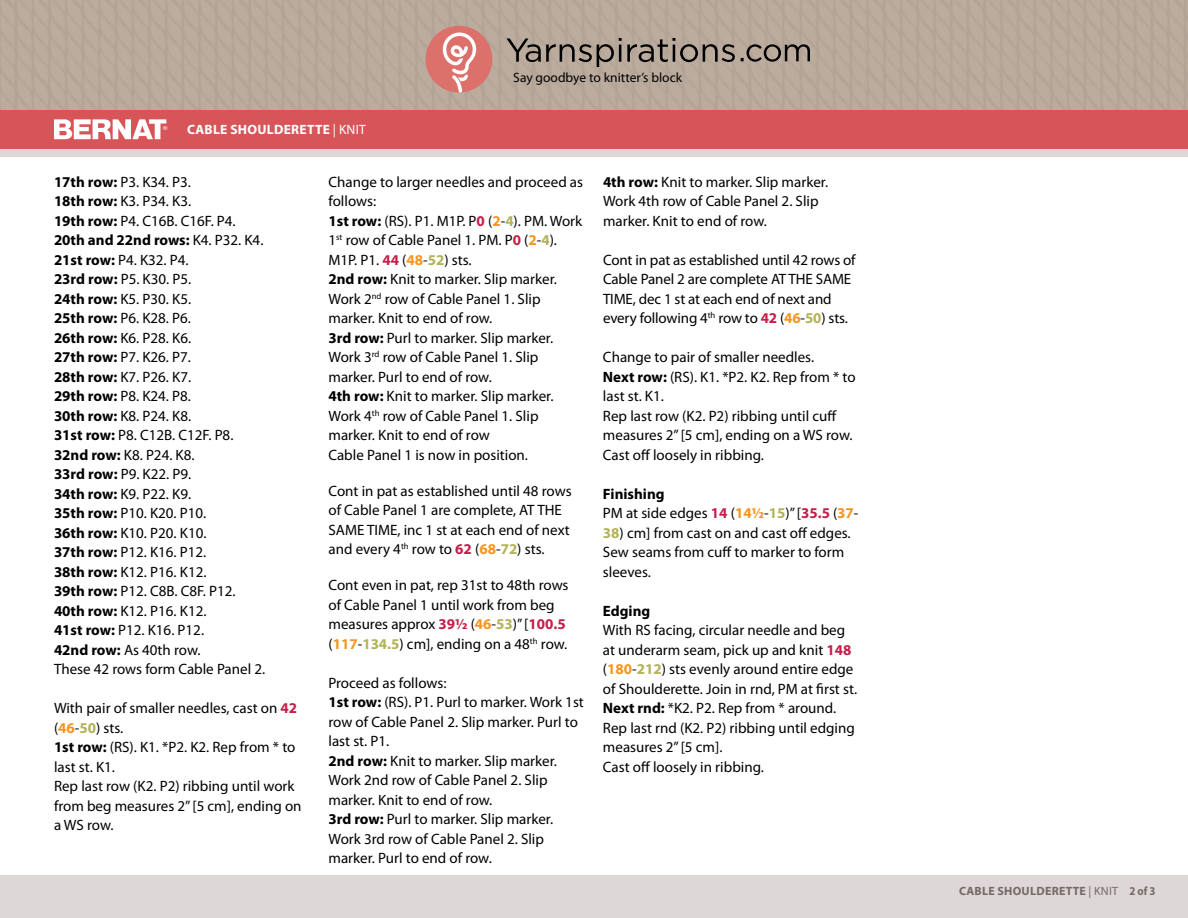
<style>
.page{position:relative;width:1188px;height:918px;background:#fff}
.page>*{position:absolute;margin:0;border:0;box-sizing:border-box;transform-origin:0 0}
.t1{font:15px/19.5px "Myriad Pro";color:#000}
.t2{font:700 15px "Myriad Pro";color:#000}
.t3{font:13.5px "Myriad Pro";color:#000}
.t4{font:700 13.5px "Myriad Pro";letter-spacing:.02em;color:#fff}
.t5{font:700 12px "Myriad Pro";letter-spacing:.02em;color:#756966}
.s1{font-weight:400}
.s2{font-weight:700}
.s3{font-weight:700;color:#c31f49}
.s4{font-weight:700;color:#f7941e}
.s5{font-weight:700;color:#b2b258}
</style>
<div class="page">
<img style="left:1px;top:0;width:797px;height:111px">
<img style="left:798px;top:0;width:390px;height:111px">
<div style="left:1px;top:149px;width:1187px;height:769px;background:#ddd8d7"></div>
<div style="left:1px;top:111px;width:1187px;height:38px;background:#d75558"></div>
<svg style="left:54px;top:119px;width:113px;height:20px"></svg>
<div style="left:0;top:157px;width:1188px;height:718px;background:#fff"></div>
<div style="left:426px;top:26px;width:66px;height:67px;background:#dc706b;border-radius:50%"></div>
<svg style="left:443px;top:33px;width:33px;height:60px"></svg>
<svg style="left:507px;top:38px;width:228px;height:29px;background:#93877c"></svg>
<svg style="left:741px;top:44px;width:69px;height:18px"></svg>
<p class="t4" style="left:187px;top:120px;width:180px">CABLE SHOULDERETTE <span class="s1">| KNIT</span></p>
<p class="t3" style="left:513px;top:69px;width:170px">Say goodbye to knitter’s block</p>
<p class="t1" style="left:54px;top:172px;width:213px"><span class="s2">17th row:</span> P3. K34. P3.<br><span class="s2">18th row:</span> K3. P34. K3.<br><span class="s2">19th row:</span> P4. C16B. C16F. P4.<br><span class="s2">20th and 22nd rows:</span> K4. P32. K4.<br><span class="s2">21st row:</span> P4. K32. P4.<br><span class="s2">23rd row:</span> P5. K30. P5.<br><span class="s2">24th row:</span> K5. P30. K5.<br><span class="s2">25th row:</span> P6. K28. P6.<br><span class="s2">26th row:</span> K6. P28. K6.<br><span class="s2">27th row:</span> P7. K26. P7.<br><span class="s2">28th row:</span> K7. P26. K7.<br><span class="s2">29th row:</span> P8. K24. P8.<br><span class="s2">30th row:</span> K8. P24. K8.<br><span class="s2">31st row:</span> P8. C12B. C12F. P8.<br><span class="s2">32nd row:</span> K8. P24. K8.<br><span class="s2">33rd row:</span> P9. K22. P9.<br><span class="s2">34th row:</span> K9. P22. K9.<br><span class="s2">35th row:</span> P10. K20. P10.<br><span class="s2">36th row:</span> K10. P20. K10.<br><span class="s2">37th row:</span> P12. K16. P12.<br><span class="s2">38th row:</span> K12. P16. K12.<br><span class="s2">39th row:</span> P12. C8B. C8F. P12.<br><span class="s2">40th row:</span> K12. P16. K12.<br><span class="s2">41st row:</span> P12. K16. P12.<br><span class="s2">42nd row:</span> As 40th row.<br>These 42 rows form Cable Panel 2.</p>
<p class="t1" style="left:54px;top:698px;width:249px">With pair of smaller needles, cast on <span class="s3">42 </span>(<span class="s4">46</span>-<span class="s5">50</span>) sts.<br><span class="s2">1st row:</span> (RS). K1. *P2. K2. Rep from * to last st. K1.<br>Rep last row (K2. P2) ribbing until work from beg measures 2” [5 cm], ending on a WS row.</p>
<p class="t1" style="left:328px;top:172px;width:256px">Change to larger needles and proceed as follows:<br><span class="s2">1st row:</span> (RS). P1. M1P. P<span class="s3">0</span> (<span class="s4">2</span>-<span class="s5">4</span>). PM. Work<br>1<sup>st</sup> row of Cable Panel 1. PM. P<span class="s3">0</span> (<span class="s4">2</span>-<span class="s5">4</span>).<br>M1P. P1. <span class="s3">44</span> (<span class="s4">48</span>-<span class="s5">52</span>) sts.<br><span class="s2">2nd row:</span> Knit to marker. Slip marker.<br>Work 2<sup>nd</sup> row of Cable Panel 1. Slip marker. Knit to end of row.<br><span class="s2">3rd row:</span> Purl to marker. Slip marker.<br>Work 3<sup>rd</sup> row of Cable Panel 1. Slip marker. Purl to end of row.<br><span class="s2">4th row:</span> Knit to marker. Slip marker.<br>Work 4<sup>th</sup> row of Cable Panel 1. Slip marker. Knit to end of row<br>Cable Panel 1 is now in position.</p>
<p class="t1" style="left:329px;top:481px;width:245px">Cont in pat as established until 48 rows of Cable Panel 1 are complete, AT THE SAME TIME, inc 1 st at each end of next and every 4<sup>th</sup> row to <span class="s3">62</span> (<span class="s4">68</span>-<span class="s5">72</span>) sts.</p>
<p class="t1" style="left:329px;top:575px;width:242px">Cont even in pat, rep 31st to 48th rows of Cable Panel 1 until work from beg measures approx <span class="s3">39½</span> (<span class="s4">46</span>-<span class="s5">53</span>)” [<span class="s3">100.5 </span>(<span class="s4">117</span>-<span class="s5">134.5</span>) cm], ending on a 48<sup>th</sup> row.</p>
<p class="t1" style="left:329px;top:673px;width:257px">Proceed as follows:<br><span class="s2">1st row:</span> (RS). P1. Purl to marker. Work 1st row of Cable Panel 2. Slip marker. Purl to last st. P1.<br><span class="s2">2nd row:</span> Knit to marker. Slip marker.<br>Work 2nd row of Cable Panel 2. Slip marker. Knit to end of row.<br><span class="s2">3rd row:</span> Purl to marker. Slip marker.<br>Work 3rd row of Cable Panel 2. Slip marker. Purl to end of row.</p>
<p class="t1" style="left:603px;top:172px;width:227px"><span class="s2">4th row:</span> Knit to marker. Slip marker.<br>Work 4th row of Cable Panel 2. Slip marker. Knit to end of row.</p>
<p class="t1" style="left:603px;top:250px;width:254px">Cont in pat as established until 42 rows of Cable Panel 2 are complete AT THE SAME TIME, dec 1 st at each end of next and every following 4<sup>th</sup> row to <span class="s3">42</span> (<span class="s4">46</span>-<span class="s5">50</span>) sts.</p>
<p class="t1" style="left:603px;top:347px;width:254px">Change to pair of smaller needles.<br><span class="s2">Next row:</span> (RS). K1. *P2. K2. Rep from * to last st. K1.<br>Rep last row (K2. P2) ribbing until cuff measures 2” [5 cm], ending on a WS row.<br>Cast off loosely in ribbing.</p>
<p class="t1" style="left:603px;top:484px;width:257px"><span class="s2">Finishing<br></span>PM at side edges <span class="s3">14</span> (<span class="s4">14½</span>-<span class="s5">15</span>)” [<span class="s3">35.5</span> (<span class="s4">37</span>-</p>
<p class="t1" style="left:603px;top:523px;width:249px"><span class="s5">38</span>) cm] from cast on and cast off edges.<br>Sew seams from cuff to marker to form sleeves.</p>
<p class="t2" style="left:603px;top:601px;width:49px">Edging</p>
<p class="t1" style="left:603px;top:620px;width:256px">With RS facing, circular needle and beg at underarm seam, pick up and knit <span class="s3">148 </span>(<span class="s4">180</span>-<span class="s5">212</span>) sts evenly around entire edge of Shoulderette. Join in rnd, PM at first st.<br><span class="s2">Next rnd:</span> *K2. P2. Rep from * around.<br>Rep last rnd (K2. P2) ribbing until edging measures 2” [5 cm].<br>Cast off loosely in ribbing.</p>
<p class="t5" style="left:959px;top:883px;width:198px">CABLE SHOULDERETTE <span class="s1">| KNIT</span> 2 of 3</p>
</div>
